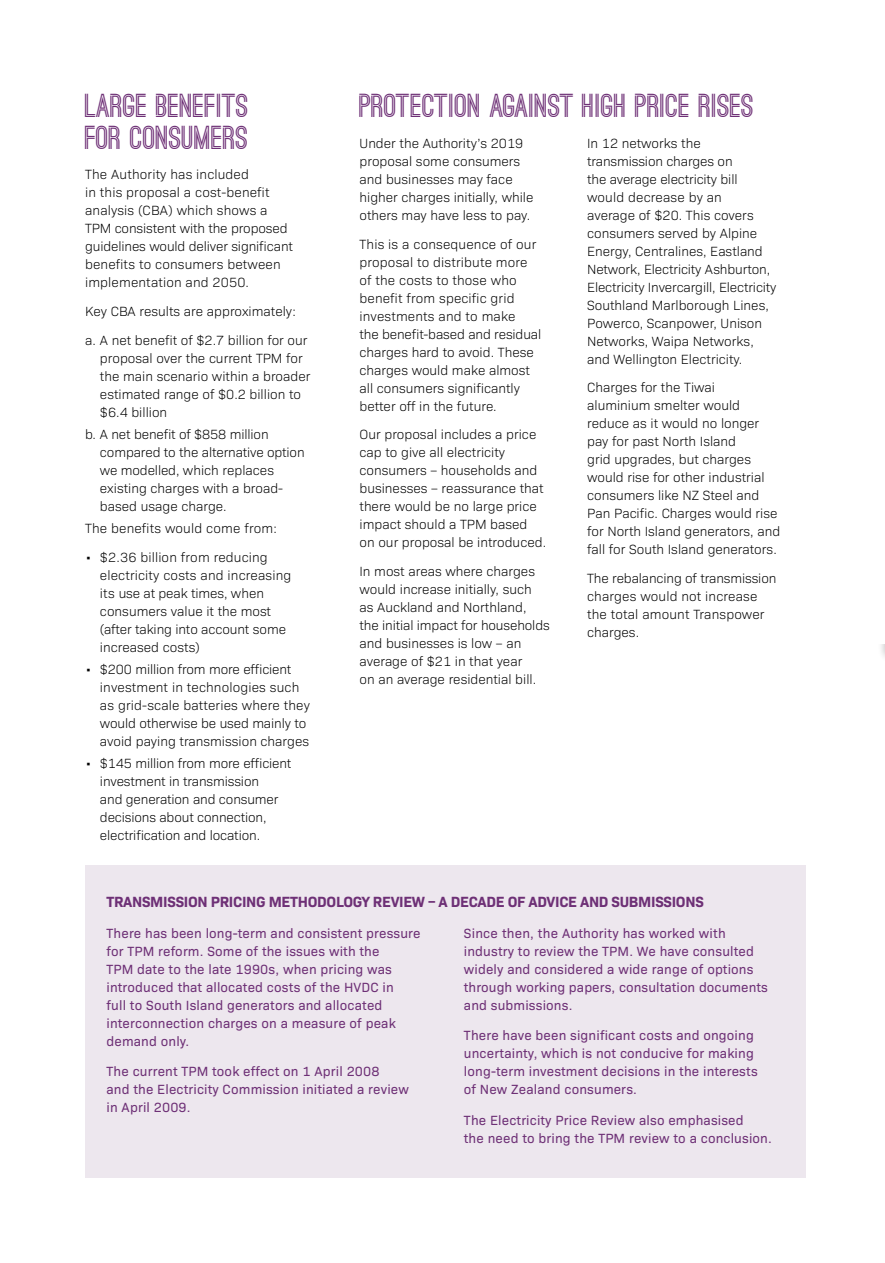
<style>
.page{position:relative;width:885px;height:1263px;background:#fff}
.page>*{position:absolute;margin:0;border:0;box-sizing:border-box;transform-origin:0 0}
.t1{font:700 31.5px/31.5px "Ostrich Sans";color:#6e3076}
.t2{font:700 15px "Bio Sans";letter-spacing:-.02em;color:#6e3076}
.t3{font:300 13.5px/18px "Bio Sans";color:#000}
.t4{font:13.5px/18px "Bio Sans";letter-spacing:.01em;color:#6e3076}
</style>
<div class="page">
<div style="left:85px;top:865px;width:720px;height:313px;background:#ede7ee"></div>
<h1 class="t1" style="left:85px;top:91px;width:165px">LARGE BENEFITS<br>FOR CONSUMERS</h1>
<p class="t3" style="left:85px;top:165px;width:209px">The Authority has included<br>in this proposal a cost-benefit analysis (CBA) which shows a<br>TPM consistent with the proposed guidelines would deliver significant benefits to consumers between implementation and 2050.</p>
<p class="t3" style="left:85px;top:296px;width:224px;line-height:28.7px">Key CBA results are approximately: a. A net benefit of $2.7 billion for our</p>
<p class="t3" style="left:100px;top:348px;width:212px">proposal over the current TPM for the main scenario within a broader estimated range of $0.2 billion to $6.4 billion</p>
<p class="t3" style="left:100px;top:424px;width:206px;text-indent:-15px">b. A net benefit of $858 million compared to the alternative option we modelled, which replaces existing charges with a broad&shy;based usage charge.</p>
<p class="t3" style="left:85px;top:518px;width:193px">The benefits would come from:</p>
<p class="t3" style="left:100px;top:547px;width:193px;text-indent:-15px">• $2.36 billion from reducing electricity costs and increasing its use at peak times, when consumers value it the most (after taking into account some increased costs)</p>
<p class="t3" style="left:100px;top:659px;width:211px;text-indent:-15px">• $200 million from more efficient investment in technologies such as grid-scale batteries where they would otherwise be used mainly to avoid paying transmission charges</p>
<p class="t3" style="left:100px;top:754px;width:193px;text-indent:-15px">• $145 million from more efficient investment in transmission<br>and generation and consumer decisions about connection, electrification and location.</p>
<h1 class="t1" style="left:359px;top:91px;width:396px">PROTECTION AGAINST HIGH PRICE rISES</h1>
<p class="t3" style="left:359px;top:133px;width:175px">Under the Authority’s 2019 proposal some consumers and businesses may face higher charges initially, while others may have less to pay.</p>
<p class="t3" style="left:359px;top:234px;width:183px">This is a consequence of our proposal to distribute more of the costs to those who benefit from specific grid investments and to make<br>the benefit-based and residual charges hard to avoid. These charges would make almost all consumers significantly better off in the future.</p>
<p class="t3" style="left:359px;top:424px;width:188px">Our proposal includes a price cap to give all electricity consumers – households and businesses – reassurance that there would be no large price impact should a TPM based<br>on our proposal be introduced.</p>
<p class="t3" style="left:359px;top:561px;width:192px">In most areas where charges would increase initially, such<br>as Auckland and Northland,<br>the initial impact for households and businesses is low – an average of $21 in that year<br>on an average residential bill.</p>
<p class="t3" style="left:587px;top:133px;width:191px">In 12 networks the transmission charges on<br>the average electricity bill would decrease by an<br>average of $20. This covers consumers served by Alpine<br>Energy, Centralines, Eastland<br>Network, Electricity Ashburton,<br>Electricity Invercargill, Electricity<br>Southland Marlborough Lines,<br>Powerco, Scanpower, Unison<br>Networks, Waipa Networks, and Wellington Electricity.</p>
<p class="t3" style="left:587px;top:378px;width:194px">Charges for the Tiwai aluminium smelter would reduce as it would no longer pay for past North Island<br>grid upgrades, but charges would rise for other industrial consumers like NZ Steel and<br>Pan Pacific. Charges would rise for North Island generators, and fall for South Island generators.</p>
<p class="t3" style="left:587px;top:568px;width:191px">The rebalancing of transmission charges would not increase the total amount Transpower charges.</p>
<p class="t2" style="left:106px;top:890px;width:598px">TRANSMISSION PRICING METHODOLOGY REVIEW – A DECADE OF ADVICE AND SUBMISSIONS</p>
<p class="t4" style="left:106px;top:923px;width:315px">There has been long-term and consistent pressure for TPM reform. Some of the issues with the<br>TPM date to the late 1990s, when pricing was introduced that allocated costs of the HVDC in<br>full to South Island generators and allocated interconnection charges on a measure of peak demand only.</p>
<p class="t4" style="left:106px;top:1062px;width:304px">The current TPM took effect on 1 April 2008<br>and the Electricity Commission initiated a review in April 2009.</p>
<p class="t4" style="left:464px;top:923px;width:305px">Since then, the Authority has worked with industry to review the TPM. We have consulted widely and considered a wide range of options through working papers, consultation documents and submissions.</p>
<p class="t4" style="left:464px;top:1025px;width:295px">There have been significant costs and ongoing uncertainty, which is not conducive for making long-term investment decisions in the interests of New Zealand consumers.</p>
<p class="t4" style="left:464px;top:1110px;width:309px">The Electricity Price Review also emphasised<br>the need to bring the TPM review to a conclusion.</p>
</div>
